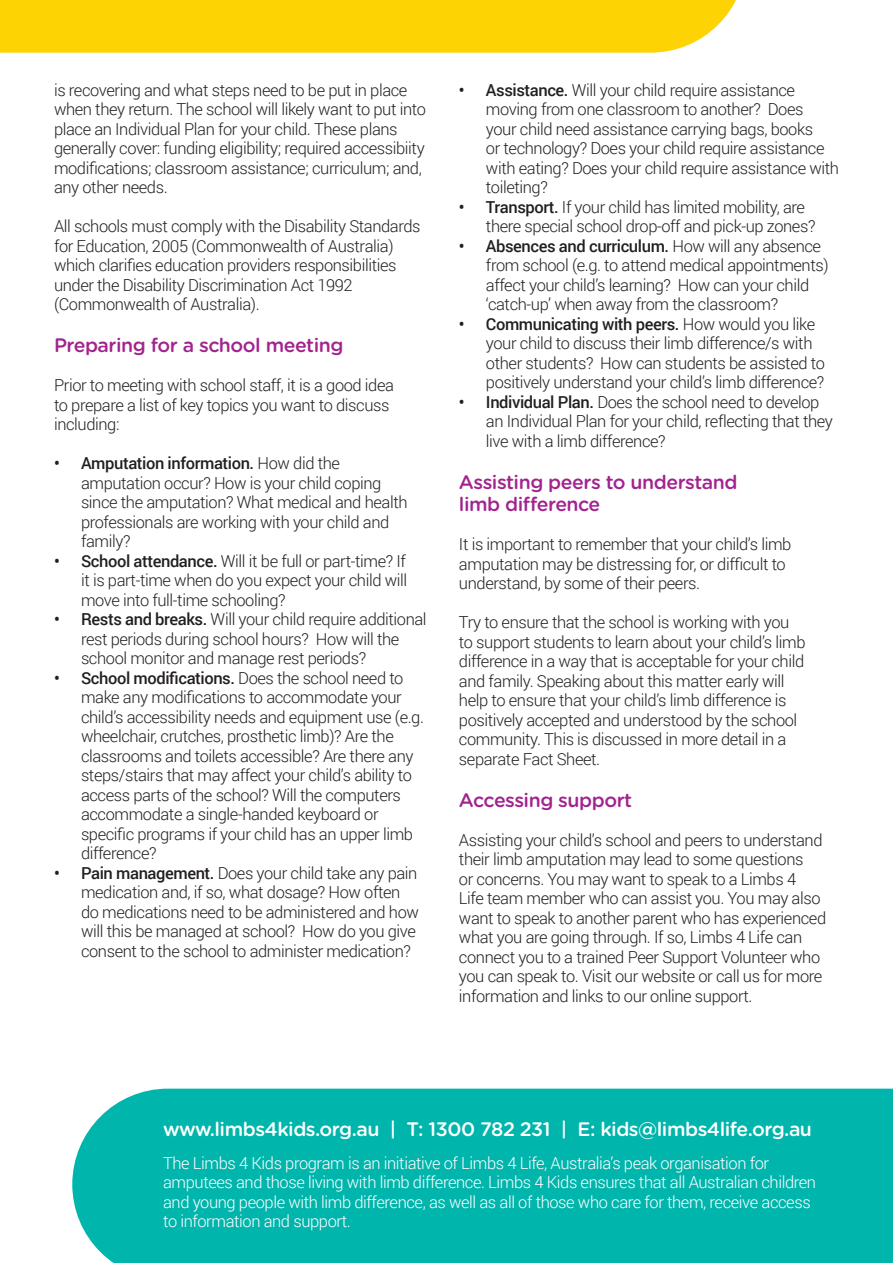
<style>
.page{position:relative;width:893px;height:1263px;background:#fff}
.page>*{position:absolute;margin:0;border:0;box-sizing:border-box;transform-origin:0 0}
.t1{font:500 19.5px "Gotham Rounded";letter-spacing:-.025em;color:#a2238e}
.t2{font:500 19.5px "Gotham Rounded";letter-spacing:-.025em;color:#fff}
.t3{font:300 16.5px/19.5px "Roboto";letter-spacing:-.025em;color:#231f20}
.t4{font:300 16.5px/19.5px "Roboto";letter-spacing:-.025em;color:#fff}
.s1{font-weight:500}
</style>
<div class="page">
<div style="left:0;top:0;width:736px;height:53px;background:#fed304"></div>
<div style="left:72px;top:1089px;width:821px;height:174px;background:#00b5ac"></div>
<p class="t3" style="left:54px;top:79px;width:373px">is recovering and what steps need to be put in place when they return. The school will likely want to put into place an Individual Plan for your child. These plans generally cover: funding eligibility; required accessibiity modifications; classroom assistance; curriculum; and, any other needs.</p>
<p class="t3" style="left:54px;top:216px;width:368px">All schools must comply with the Disability Standards for Education, 2005 (Commonwealth of Australia) which clarifies education providers responsibilities under the Disability Discrimination Act 1992 (Commonwealth of Australia).</p>
<p class="t1" style="left:54px;top:331px;width:291px">Preparing for a school meeting</p>
<p class="t3" style="left:54px;top:375px;width:341px">Prior to meeting with school staff, it is a good idea to prepare a list of key topics you want to discuss including:</p>
<p class="t3" style="left:81px;top:453px;width:328px;text-indent:-27px"><span class="s1">• Amputation information.</span> How did the amputation occur? How is your child coping since the amputation? What medical and health professionals are working with your child and family?</p>
<p class="t3" style="left:81px;top:550px;width:328px;text-align:justify;text-indent:-27px"><span class="s1">• School attendance.</span> Will it be full or part-time? If it is part-time when do you expect your child will move into full-time schooling?</p>
<p class="t3" style="left:81px;top:609px;width:347px;text-indent:-27px"><span class="s1">• Rests and breaks.</span> Will your child require additional rest periods during school hours? How will the school monitor and manage rest periods?</p>
<p class="t3" style="left:81px;top:667px;width:344px;text-indent:-27px"><span class="s1">• School modifications.</span> Does the school need to make any modifications to accommodate your child’s accessibility needs and equipment use (e.g. wheelchair, crutches, prosthetic limb)? Are the classrooms and toilets accessible? Are there any steps/stairs that may affect your child’s ability to access parts of the school? Will the computers accommodate a single-handed keyboard or specific programs if your child has an upper limb difference?</p>
<p class="t3" style="left:81px;top:862px;width:339px;text-indent:-27px"><span class="s1">• Pain management.</span> Does your child take any pain medication and, if so, what dosage? How often do medications need to be administered and how will this be managed at school? How do you give consent to the school to administer medication?</p>
<p class="t3" style="left:486px;top:79px;width:355px;text-indent:-27px"><span class="s1">• Assistance.</span> Will your child require assistance moving from one classroom to another? Does<br>your child need assistance carrying bags, books<br>or technology? Does your child require assistance with eating? Does your child require assistance with toileting?</p>
<p class="t3" style="left:486px;top:196px;width:331px;text-indent:-27px"><span class="s1">• Transport.</span> If your child has limited mobility, are there special school drop-off and pick-up zones?</p>
<p class="t3" style="left:486px;top:235px;width:344px;text-indent:-27px"><span class="s1">• Absences and curriculum.</span> How will any absence from school (e.g. to attend medical appointments) affect your child’s learning? How can your child ‘catch-up’ when away from the classroom?</p>
<p class="t3" style="left:486px;top:313px;width:340px;text-indent:-27px"><span class="s1">• Communicating with peers.</span> How would you like your child to discuss their limb difference/s with other students? How can students be assisted to positively understand your child’s limb difference?</p>
<p class="t3" style="left:486px;top:391px;width:348px;text-indent:-27px"><span class="s1">• Individual Plan.</span> Does the school need to develop an Individual Plan for your child, reflecting that they live with a limb difference?</p>
<p class="t1" style="left:459px;top:468px;width:280px">Assisting peers to understand</p>
<p class="t1" style="left:459px;top:490px;width:143px">limb difference</p>
<p class="t3" style="left:459px;top:534px;width:334px">It is important to remember that your child’s limb amputation may be distressing for, or difficult to understand, by some of their peers.</p>
<p class="t3" style="left:459px;top:612px;width:348px">Try to ensure that the school is working with you to support students to learn about your child’s limb difference in a way that is acceptable for your child and family. Speaking about this matter early will help to ensure that your child’s limb difference is positively accepted and understood by the school community. This is discussed in more detail in a separate Fact Sheet.</p>
<p class="t1" style="left:459px;top:786px;width:175px">Accessing support</p>
<p class="t3" style="left:459px;top:829px;width:369px">Assisting your child’s school and peers to understand their limb amputation may lead to some questions<br>or concerns. You may want to speak to a Limbs 4<br>Life team member who can assist you. You may also want to speak to another parent who has experienced what you are going through. If so, Limbs 4 Life can connect you to a trained Peer Support Volunteer who you can speak to. Visit our website or call us for more information and links to our online support.</p>
<p class="t2" style="left:163px;top:1115px;width:650px">www.limbs4kids.org.au | T: 1300 782 231 | E: kids@limbs4life.org.au</p>
<p class="t4" style="left:163px;top:1152px;width:655px">The Limbs 4 Kids program is an initiative of Limbs 4 Life, Australia’s peak organisation for amputees and those living with limb difference. Limbs 4 Kids ensures that all Australian children and young people with limb difference, as well as all of those who care for them, receive access</p>
<p class="t4" style="left:163px;top:1211px;width:189px">to information and support.</p>
</div>
